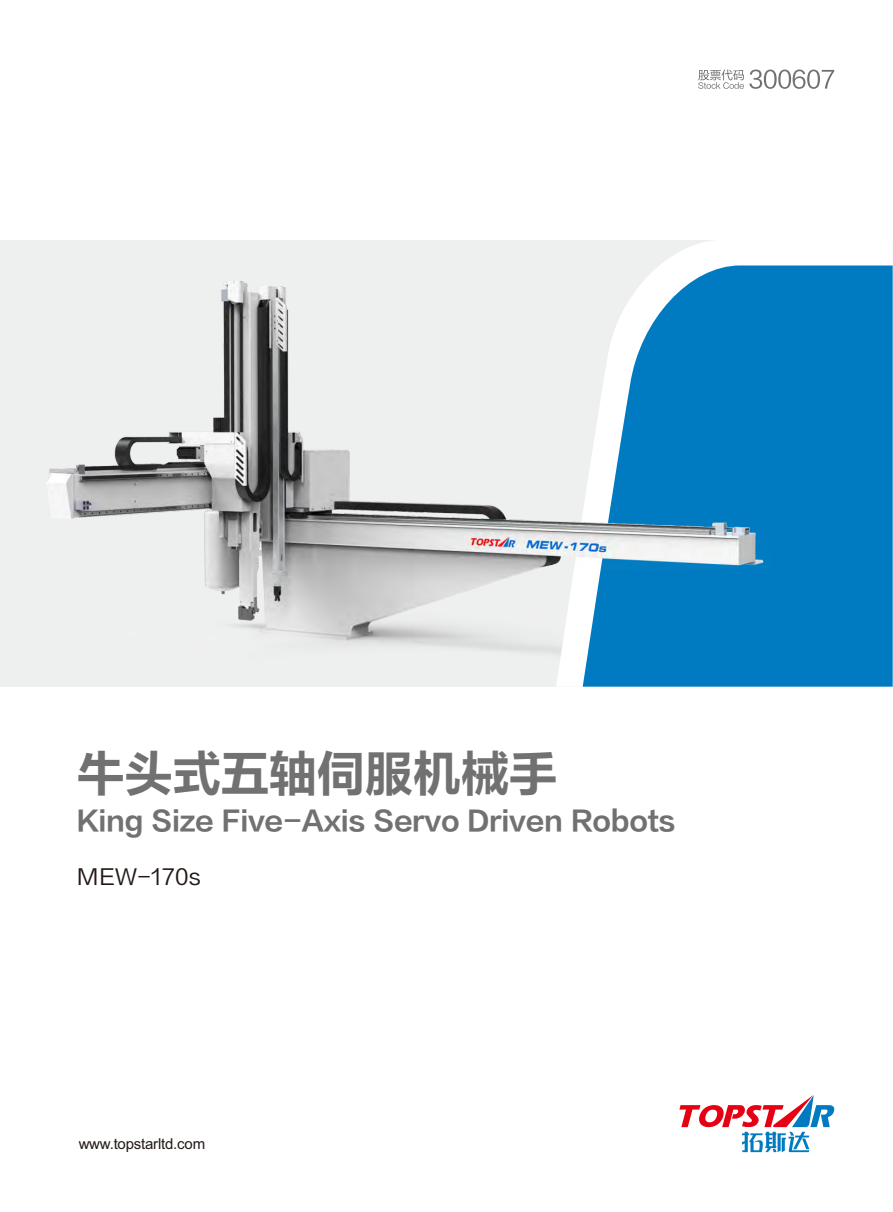
<style>
.page{position:relative;width:893px;height:1212px;background:#fff}
.page>*{position:absolute;margin:0;border:0;box-sizing:border-box;transform-origin:0 0}
.t1{font:48px "FZLTCHJW GB1 0";color:#717171}
.t2{font:27px "FZLTCHJW GB1 0";letter-spacing:-.015em;color:#717171}
.t3{font:21px "FZLTHJW GB1 0";color:#231916}
.t4{font:15px "Arial";letter-spacing:-.015em;color:#231916}
</style>
<div class="page">
<div style="left:0;top:240px;width:893px;height:447px;background:#eeefef"></div>
<svg style="left:661px;top:240px;width:232px;height:25px;background:#fdfdfd"></svg>
<div style="left:644px;top:265px;width:249px;height:422px;background:#007bc1"></div>
<svg style="left:679px;top:1095px;width:156px;height:57px"></svg>
<svg style="left:698px;top:70px;width:136px;height:19px"></svg>
<img style="left:47px;top:281px;width:723px;height:406px">
<h1 class="t1" style="left:77px;top:747px;width:481px">牛头式五轴伺服机械手</h1>
<p class="t2" style="left:76px;top:805px;width:601px">King Size Five-Axis Servo Driven Robots</p>
<p class="t3" style="left:77px;top:865px;width:125px">MEW-170s</p>
<p class="t4" style="left:79px;top:1138px;width:128px">www.topstarltd.com</p>
</div>
